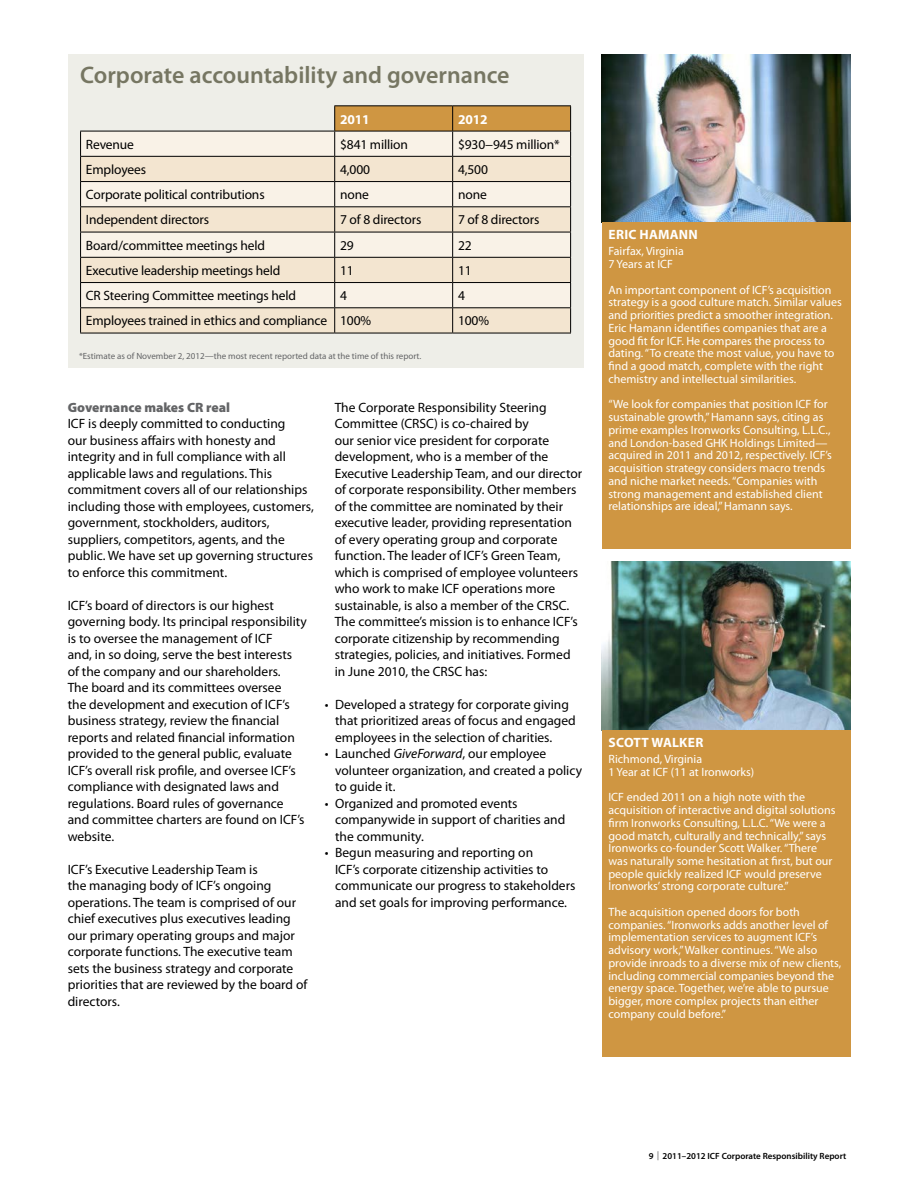
<style>
.page{position:relative;width:918px;height:1188px;background:#fff}
.page>*{position:absolute;margin:0;border:0;box-sizing:border-box;transform-origin:0 0}
.t1{font:600 24px "Myriad Pro";color:#767662}
.t2{font:13.5px/16.5px "Myriad Pro";color:#000}
.t3{font:700 13.5px "Myriad Pro";letter-spacing:.02em;color:#fff}
.t4{font:900 13.5px "Myriad Pro";color:#636466}
.t5{font:12px/12.8px "Myriad Pro";color:#fff}
.t6{font:9px "Myriad Pro";color:#636466}
.t7{font:600 9px "Myriad Pro";color:#000}
.s1{font-style:italic}
.s2{font-weight:300}
</style>
<div class="page">
<img style="left:602px;top:54px;width:249px;height:169px">
<div style="left:602px;top:223px;width:249px;height:326px;background:#cf9642"></div>
<img style="left:602px;top:562px;width:249px;height:168px">
<div style="left:602px;top:730px;width:249px;height:326px;background:#cf9642"></div>
<div style="left:68px;top:54px;width:516px;height:313px;background:#eeeee8"></div>
<div style="left:81px;top:132px;width:253px;height:24px;background:#f9f2e7"></div>
<svg style="left:81px;top:157px;width:253px;height:176px;fill:#f3e5d0"></svg>
<hr style="left:334px;top:105px;width:119px;height:1px;background:#000">
<hr style="left:453px;top:105px;width:118px;height:1px;background:#000">
<hr style="left:80px;top:156px;width:255px;height:1px;background:#000">
<hr style="left:80px;top:181px;width:255px;height:1px;background:#000">
<hr style="left:80px;top:206px;width:255px;height:1px;background:#000">
<hr style="left:80px;top:232px;width:255px;height:1px;background:#000">
<hr style="left:80px;top:257px;width:255px;height:1px;background:#000">
<hr style="left:80px;top:282px;width:255px;height:1px;background:#000">
<hr style="left:80px;top:307px;width:255px;height:1px;background:#000">
<svg style="left:80px;top:132px;width:1px;height:201px"></svg>
<hr style="left:80px;top:333px;width:255px;height:1px;background:#000">
<hr style="left:335px;top:333px;width:118px;height:1px;background:#000">
<hr style="left:453px;top:333px;width:118px;height:1px;background:#000">
<svg style="left:334px;top:106px;width:237px;height:227px"></svg>
<hr style="left:80px;top:131px;width:255px;height:1px;background:#000">
<h1 class="t1" style="left:80px;top:60px;width:431px">Corporate accountability and governance</h1>
<p class="t3" style="left:340px;top:110px;width:31px">2011</p>
<p class="t3" style="left:458px;top:110px;width:31px">2012</p>
<p class="t2" style="left:86px;top:136px;width:50px">Revenue</p>
<p class="t2" style="left:340px;top:136px;width:69px">$841 million</p>
<p class="t2" style="left:458px;top:136px;width:103px">$930−945 million*</p>
<p class="t2" style="left:86px;top:161px;width:62px">Employees</p>
<p class="t2" style="left:340px;top:161px;width:31px">4,000</p>
<p class="t2" style="left:458px;top:161px;width:31px">4,500</p>
<p class="t2" style="left:86px;top:186px;width:180px">Corporate political contributions</p>
<p class="t2" style="left:340px;top:186px;width:30px">none</p>
<p class="t2" style="left:458px;top:186px;width:30px">none</p>
<p class="t2" style="left:86px;top:212px;width:125px">Independent directors</p>
<p class="t2" style="left:340px;top:212px;width:83px">7 of 8 directors</p>
<p class="t2" style="left:458px;top:212px;width:83px">7 of 8 directors</p>
<p class="t2" style="left:86px;top:237px;width:181px">Board/committee meetings held</p>
<p class="t2" style="left:340px;top:237px;width:15px">29</p>
<p class="t2" style="left:458px;top:237px;width:15px">22</p>
<p class="t2" style="left:86px;top:262px;width:196px">Executive leadership meetings held</p>
<p class="t2" style="left:340px;top:262px;width:15px">11</p>
<p class="t2" style="left:458px;top:262px;width:15px">11</p>
<p class="t2" style="left:86px;top:287px;width:212px">CR Steering Committee meetings held</p>
<p class="t2" style="left:340px;top:287px;width:8px">4</p>
<p class="t2" style="left:458px;top:287px;width:8px">4</p>
<p class="t2" style="left:86px;top:312px;width:287px">Employees trained in ethics and compliance 100%</p>
<p class="t2" style="left:458px;top:312px;width:33px">100%</p>
<p class="t6" style="left:79px;top:350px;width:344px">*Estimate as of November 2, 2012—the most recent reported data at the time of this report.</p>
<p class="t4" style="left:68px;top:400px;width:164px">Governance makes CR real</p>
<p class="t2" style="left:68px;top:415px;width:248px">ICF is deeply committed to conducting<br>our business affairs with honesty and integrity and in full compliance with all applicable laws and regulations. This commitment covers all of our relationships including those with employees, customers, government, stockholders, auditors, suppliers, competitors, agents, and the public. We have set up governing structures to enforce this commitment.</p>
<p class="t2" style="left:68px;top:597px;width:241px">ICF’s board of directors is our highest governing body. Its principal responsibility is to oversee the management of ICF<br>and, in so doing, serve the best interests of the company and our shareholders.<br>The board and its committees oversee<br>the development and execution of ICF’s business strategy, review the financial reports and related financial information provided to the general public, evaluate ICF’s overall risk profile, and oversee ICF’s compliance with designated laws and regulations. Board rules of governance and committee charters are found on ICF’s website.</p>
<p class="t2" style="left:68px;top:861px;width:241px">ICF’s Executive Leadership Team is<br>the managing body of ICF’s ongoing operations. The team is comprised of our chief executives plus executives leading our primary operating groups and major corporate functions. The executive team sets the business strategy and corporate priorities that are reviewed by the board of directors.</p>
<p class="t2" style="left:335px;top:399px;width:249px">The Corporate Responsibility Steering Committee (CRSC) is co-chaired by<br>our senior vice president for corporate development, who is a member of the Executive Leadership Team, and our director of corporate responsibility. Other members of the committee are nominated by their executive leader, providing representation of every operating group and corporate function. The leader of ICF’s Green Team, which is comprised of employee volunteers who work to make ICF operations more sustainable, is also a member of the CRSC.<br>The committee’s mission is to enhance ICF’s corporate citizenship by recommending strategies, policies, and initiatives. Formed in June 2010, the CRSC has:</p>
<p class="t2" style="left:335px;top:696px;width:242px;text-indent:-10px">• Developed a strategy for corporate giving that prioritized areas of focus and engaged employees in the selection of charities.</p>
<p class="t2" style="left:335px;top:745px;width:248px;text-indent:-10px">• Launched <span class="s1">GiveForward</span>, our employee volunteer organization, and created a policy to guide it.</p>
<p class="t2" style="left:335px;top:795px;width:232px;text-indent:-10px">• Organized and promoted events companywide in support of charities and the community.</p>
<p class="t2" style="left:335px;top:844px;width:242px;text-indent:-10px">• Begun measuring and reporting on<br>ICF’s corporate citizenship activities to communicate our progress to stakeholders and set goals for improving performance.</p>
<p class="t3" style="left:609px;top:226px;width:91px">ERIC HAMANN</p>
<p class="t5" style="left:608px;top:245px;width:77px">Fairfax, Virginia<br>7 Years at ICF</p>
<p class="t5" style="left:608px;top:283px;width:235px">An important component of ICF’s acquisition strategy is a good culture match. Similar values and priorities predict a smoother integration.<br>Eric Hamann identifies companies that are a good fit for ICF. He compares the process to dating. “To create the most value, you have to find a good match, complete with the right chemistry and intellectual similarities.</p>
<p class="t5" style="left:608px;top:398px;width:225px">“We look for companies that position ICF for sustainable growth,” Hamann says, citing as prime examples Ironworks Consulting, L.L.C., and London-based GHK Holdings Limited— acquired in 2011 and 2012, respectively. ICF’s acquisition strategy considers macro trends and niche market needs. “Companies with strong management and established client relationships are ideal,” Hamann says.</p>
<p class="t3" style="left:609px;top:734px;width:88px">SCOTT WALKER</p>
<p class="t5" style="left:608px;top:752px;width:147px">Richmond, Virginia<br>1 Year at ICF (11 at Ironworks)</p>
<p class="t5" style="left:608px;top:791px;width:229px">ICF ended 2011 on a high note with the acquisition of interactive and digital solutions firm Ironworks Consulting, L.L.C. “We were a good match, culturally and technically,” says Ironworks co-founder Scott Walker. “There was naturally some hesitation at first, but our people quickly realized ICF would preserve Ironworks’ strong corporate culture.”</p>
<p class="t5" style="left:608px;top:905px;width:234px">The acquisition opened doors for both companies. “Ironworks adds another level of implementation services to augment ICF’s advisory work,” Walker continues. “We also provide inroads to a diverse mix of new clients, including commercial companies beyond the energy space. Together, we’re able to pursue bigger, more complex projects than either company could before.”</p>
<p class="t7" style="left:649px;top:1150px;width:199px">9 <span class="s2">|</span> 2011–2012 ICF Corporate Responsibility Report</p>
</div>
